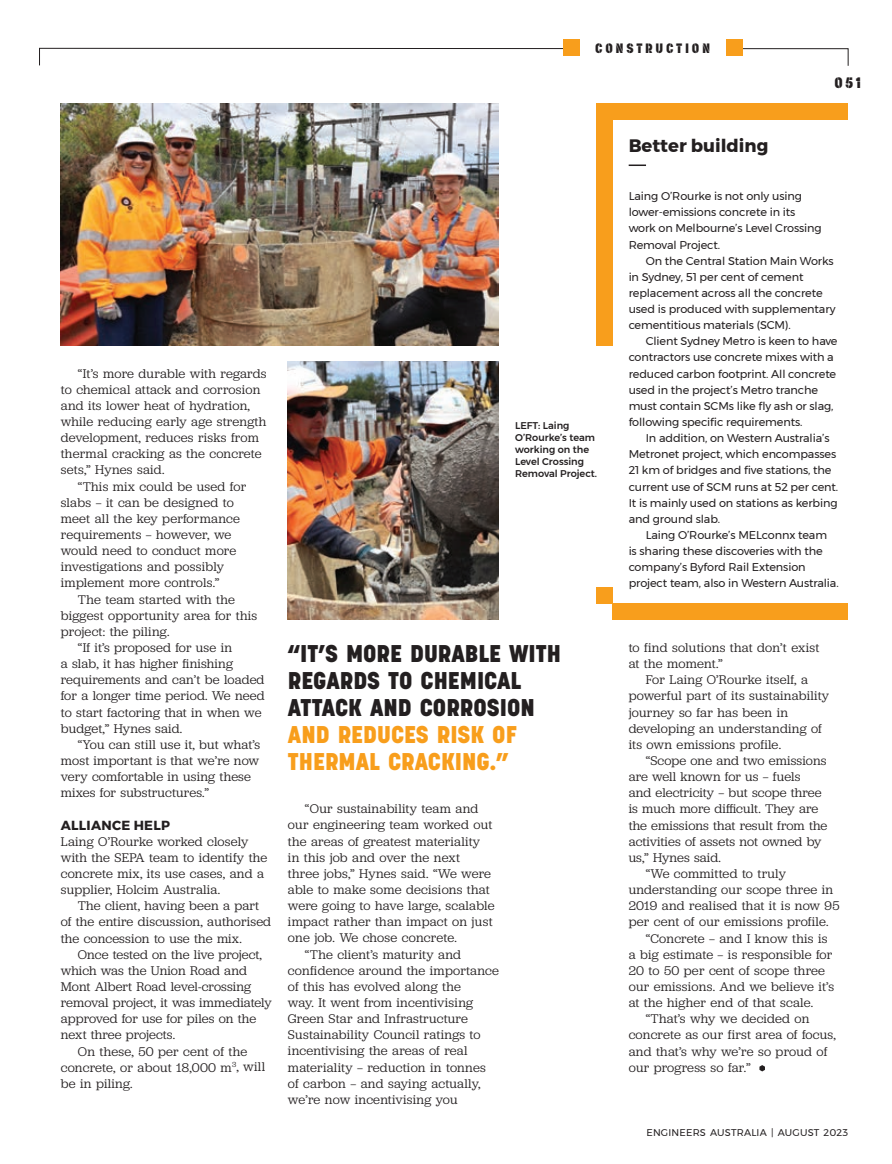
<style>
.page{position:relative;width:892px;height:1164px;background:#fff}
.page>*{position:absolute;margin:0;border:0;box-sizing:border-box;transform-origin:0 0}
.t1{font:800 24px/27px "Korolev";color:#231f20}
.t2{font:800 24px/27px "Korolev";color:#f89e1c}
.t3{font:700 18px "Montserrat";color:#231f20}
.t4{font:15px "Korolev Military Stencil";color:#231f20}
.t5{font:13.5px "Korolev Military Stencil";letter-spacing:.2em;color:#231f20}
.t6{font:13.2px/16.2px "Jubilat";letter-spacing:.015em;color:#231f20}
.t7{font:700 13.2px "Montserrat";letter-spacing:.02em;color:#231f20}
.t8{font:11.25px/16px "Montserrat";letter-spacing:-.01em;color:#231f20}
.t9{font:500 9.75px/12px "Montserrat";color:#231f20}
.t10{font:9.75px "Montserrat";letter-spacing:.02em;color:#231f20}
</style>
<div class="page">
<div style="left:596px;top:587px;width:16px;height:16px;background:#f89e1c"></div>
<div style="left:612px;top:603px;width:235px;height:16px;background:#f89e1c"></div>
<div style="left:612px;top:103px;width:235px;height:16px;background:#f89e1c"></div>
<div style="left:596px;top:103px;width:16px;height:242px;background:#f89e1c"></div>
<svg style="left:628px;top:164px;width:17px;height:2px"></svg>
<img style="left:288px;top:361px;width:210px;height:258px">
<img style="left:61px;top:103px;width:437px;height:242px">
<svg style="left:759px;top:1065px;width:5px;height:6px"></svg>
<div style="left:39px;top:48px;width:809px;height:18px;border:1px solid #231f20"></div>
<div style="left:579px;top:30px;width:148px;height:36px;background:#fff"></div>
<div style="left:562px;top:40px;width:17px;height:16px;background:#f89e1c"></div>
<div style="left:726px;top:40px;width:16px;height:16px;background:#f89e1c"></div>
<p class="t5" style="left:595px;top:40px;width:116px">CONSTRUCTION</p>
<p class="t4" style="left:834px;top:73px;width:28px">051</p>
<p class="t6" style="left:78px;top:364px;width:190px">“It’s more durable with regards</p>
<p class="t6" style="left:61px;top:381px;width:201px">to chemical attack and corrosion</p>
<p class="t6" style="left:61px;top:397px;width:191px">and its lower heat of hydration,</p>
<p class="t6" style="left:61px;top:413px;width:207px">while reducing early age strength</p>
<p class="t6" style="left:61px;top:429px;width:199px">development, reduces risks from</p>
<p class="t6" style="left:61px;top:445px;width:202px">thermal cracking as the concrete</p>
<p class="t6" style="left:61px;top:461px;width:105px">sets,” Hynes said.</p>
<p class="t6" style="left:78px;top:477px;width:170px">“This mix could be used for</p>
<p class="t6" style="left:61px;top:494px;width:174px">slabs — it can be designed to</p>
<p class="t6" style="left:61px;top:510px;width:180px">meet all the key performance</p>
<p class="t6" style="left:61px;top:526px;width:172px">requirements — however, we</p>
<p class="t6" style="left:61px;top:542px;width:177px">would need to conduct more</p>
<p class="t6" style="left:61px;top:558px;width:165px">investigations and possibly</p>
<p class="t6" style="left:61px;top:574px;width:160px">implement more controls.”</p>
<p class="t6" style="left:78px;top:590px;width:158px">The team started with the</p>
<p class="t6" style="left:61px;top:606px;width:198px">biggest opportunity area for this</p>
<p class="t6" style="left:61px;top:623px;width:110px">project: the piling.</p>
<p class="t6" style="left:78px;top:639px;width:156px">“If it’s proposed for use in</p>
<p class="t6" style="left:61px;top:655px;width:173px">a slab, it has higher finishing</p>
<p class="t6" style="left:61px;top:671px;width:205px">requirements and can’t be loaded</p>
<p class="t6" style="left:61px;top:687px;width:205px">for a longer time period. We need</p>
<p class="t6" style="left:61px;top:703px;width:202px">to start factoring that in when we</p>
<p class="t6" style="left:61px;top:719px;width:123px">budget,” Hynes said.</p>
<p class="t6" style="left:78px;top:735px;width:184px">“You can still use it, but what’s</p>
<p class="t6" style="left:61px;top:752px;width:200px">most important is that we’re now</p>
<p class="t6" style="left:61px;top:768px;width:192px">very comfortable in using these</p>
<p class="t6" style="left:61px;top:784px;width:150px">mixes for substructures.”</p>
<p class="t7" style="left:61px;top:814px;width:111px">ALLIANCE HELP</p>
<p class="t6" style="left:61px;top:832px;width:208px">Laing O’Rourke worked closely with the SEPA team to identify the concrete mix, its use cases, and a supplier, Holcim Australia.</p>
<p class="t6" style="left:61px;top:897px;width:212px;text-indent:17px">The client, having been a part of the entire discussion, authorised the concession to use the mix.</p>
<p class="t6" style="left:78px;top:945px;width:186px">Once tested on the live project,</p>
<p class="t6" style="left:61px;top:961px;width:187px">which was the Union Road and</p>
<p class="t6" style="left:61px;top:977px;width:192px">Mont Albert Road level-crossing</p>
<p class="t6" style="left:61px;top:994px;width:212px">removal project, it was immediately</p>
<p class="t6" style="left:61px;top:1010px;width:197px">approved for use for piles on the</p>
<p class="t6" style="left:61px;top:1026px;width:116px">next three projects.</p>
<p class="t6" style="left:78px;top:1042px;width:171px">On these, 50 per cent of the</p>
<p class="t6" style="left:61px;top:1058px;width:206px">concrete, or about 18,000 m<sup>3</sup>, will</p>
<p class="t6" style="left:61px;top:1074px;width:73px">be in piling.</p>
<p class="t9" style="left:515px;top:420px;width:83px">LEFT: Laing<br>O’Rourke’s team working on the<br>Level Crossing<br>Removal Project.</p>
<h1 class="t1" style="left:288px;top:640px;width:274px">“IT’S MORE DURABLE WITH<br>REGARDS TO CHEMICAL<br>ATTACK AND CORROSION</h1>
<h1 class="t2" style="left:288px;top:721px;width:230px">AND REDUCES RISK OF<br>THERMAL CRACKING.”</h1>
<p class="t6" style="left:305px;top:800px;width:175px">“Our sustainability team and</p>
<p class="t6" style="left:288px;top:816px;width:206px">our engineering team worked out</p>
<p class="t6" style="left:288px;top:832px;width:193px">the areas of greatest materiality</p>
<p class="t6" style="left:288px;top:848px;width:173px">in this job and over the next</p>
<p class="t6" style="left:288px;top:864px;width:204px">three jobs,” Hynes said. “We were</p>
<p class="t6" style="left:288px;top:880px;width:203px">able to make some decisions that</p>
<p class="t6" style="left:288px;top:897px;width:208px">were going to have large, scalable</p>
<p class="t6" style="left:288px;top:913px;width:206px">impact rather than impact on just</p>
<p class="t6" style="left:288px;top:929px;width:170px">one job. We chose concrete.</p>
<p class="t6" style="left:305px;top:945px;width:157px">“The client’s maturity and</p>
<p class="t6" style="left:288px;top:961px;width:212px">confidence around the importance</p>
<p class="t6" style="left:288px;top:977px;width:174px">of this has evolved along the</p>
<p class="t6" style="left:288px;top:993px;width:187px">way. It went from incentivising</p>
<p class="t6" style="left:288px;top:1010px;width:181px">Green Star and Infrastructure</p>
<p class="t6" style="left:288px;top:1026px;width:194px">Sustainability Council ratings to</p>
<p class="t6" style="left:288px;top:1042px;width:181px">incentivising the areas of real</p>
<p class="t6" style="left:288px;top:1058px;width:199px">materiality — reduction in tonnes</p>
<p class="t6" style="left:288px;top:1074px;width:194px">of carbon — and saying actually,</p>
<p class="t6" style="left:288px;top:1090px;width:171px">we’re now incentivising you</p>
<h2 class="t3" style="left:628px;top:131px;width:141px">Better building</h2>
<p class="t8" style="left:628px;top:188px;width:194px">Laing O’Rourke is not only using lower-emissions concrete in its work on Melbourne’s Level Crossing<br>Removal Project.</p>
<p class="t8" style="left:628px;top:252px;width:208px;text-indent:17px">On the Central Station Main Works in Sydney, 51 per cent of cement replacement across all the concrete used is produced with supplementary cementitious materials (SCM).</p>
<p class="t8" style="left:628px;top:333px;width:210px;text-indent:17px">Client Sydney Metro is keen to have contractors use concrete mixes with a reduced carbon footprint. All concrete used in the project’s Metro tranche must contain SCMs like fly ash or slag, following specific requirements.</p>
<p class="t8" style="left:628px;top:430px;width:211px;text-indent:17px">In addition, on Western Australia’s Metronet project, which encompasses 21 km of bridges and five stations, the current use of SCM runs at 52 per cent.<br>It is mainly used on stations as kerbing and ground slab.</p>
<p class="t8" style="left:628px;top:526px;width:211px;text-indent:17px">Laing O’Rourke’s MELconnx team<br>is sharing these discoveries with the company’s Byford Rail Extension project team, also in Western Australia.</p>
<p class="t6" style="left:628px;top:639px;width:192px">to find solutions that don’t exist at the moment.”</p>
<p class="t6" style="left:628px;top:671px;width:202px;text-indent:17px">For Laing O’Rourke itself, a powerful part of its sustainability journey so far has been in developing an understanding of its own emissions profile.</p>
<p class="t6" style="left:645px;top:752px;width:182px">“Scope one and two emissions</p>
<p class="t6" style="left:628px;top:768px;width:173px">are well known for us — fuels</p>
<p class="t6" style="left:628px;top:784px;width:194px">and electricity — but scope three</p>
<p class="t6" style="left:628px;top:800px;width:191px">is much more difficult. They are</p>
<p class="t6" style="left:628px;top:816px;width:200px">the emissions that result from the</p>
<p class="t6" style="left:628px;top:832px;width:194px">activities of assets not owned by</p>
<p class="t6" style="left:628px;top:848px;width:94px">us,” Hynes said.</p>
<p class="t6" style="left:645px;top:865px;width:142px">“We committed to truly</p>
<p class="t6" style="left:628px;top:881px;width:206px">understanding our scope three in</p>
<p class="t6" style="left:628px;top:897px;width:212px">2019 and realised that it is now 95</p>
<p class="t6" style="left:628px;top:913px;width:201px">per cent of our emissions profile.</p>
<p class="t6" style="left:645px;top:929px;width:183px">“Concrete — and I know this is</p>
<p class="t6" style="left:628px;top:945px;width:205px">a big estimate — is responsible for</p>
<p class="t6" style="left:628px;top:961px;width:198px">20 to 50 per cent of scope three</p>
<p class="t6" style="left:628px;top:977px;width:207px">our emissions. And we believe it’s</p>
<p class="t6" style="left:628px;top:994px;width:186px">at the higher end of that scale.</p>
<p class="t6" style="left:645px;top:1010px;width:165px">“That’s why we decided on</p>
<p class="t6" style="left:628px;top:1026px;width:209px">concrete as our first area of focus,</p>
<p class="t6" style="left:628px;top:1042px;width:200px">and that’s why we’re so proud of</p>
<p class="t6" style="left:628px;top:1058px;width:123px">our progress so far.”</p>
<p class="t10" style="left:646px;top:1124px;width:203px">ENGINEERS AUSTRALIA | AUGUST 2023</p>
</div>
